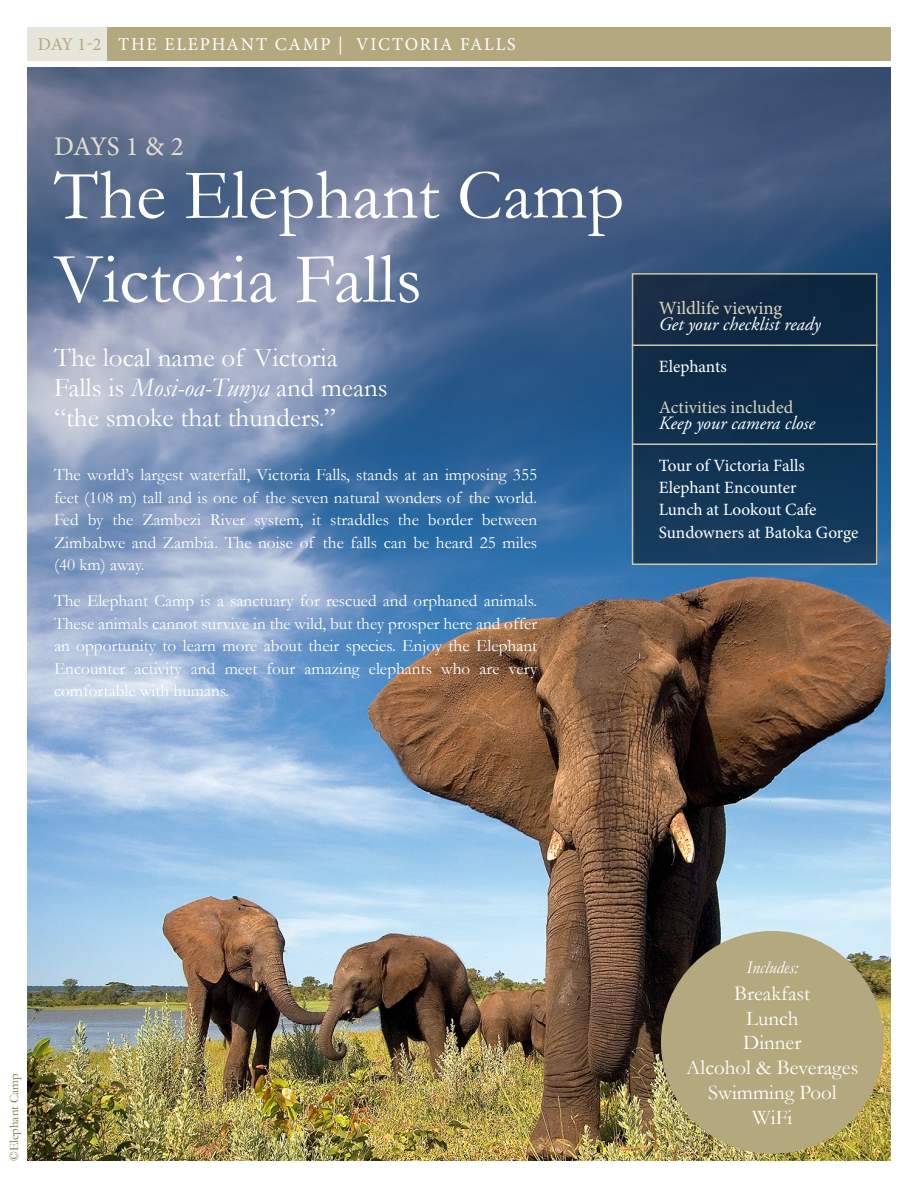
<style>
.page{position:relative;width:918px;height:1188px;background:#fff}
.page>*{position:absolute;margin:0;border:0;box-sizing:border-box;transform-origin:0 0}
.t1{font:72px/84px "Garamond";color:#fff}
.t2{font:27px/30px "Garamond";color:#fff}
.t3{font:27px "Minion Pro";color:#e4dfcc}
.t4{font:21px/24.8px "Garamond";color:#fff;text-align:center}
.t5{font:italic 18.75px "Adobe Garamond Pro";color:#fff}
.t6{font:18.75px "Minion Pro";color:#dbd4bb}
.t7{font:18px "Minion Pro";letter-spacing:.1em;color:#fff}
.t8{font:18px "Minion Pro";color:#dbd4bb}
.t9{font:italic 18px "Garamond";color:#fff}
.t10{font:17.25px/22.5px "Garamond";color:#fff;text-align:justify}
.t11{font:17.25px/22.5px "Minion Pro";letter-spacing:-.005em;color:#fff}
.t12{font:12.75px "Garamond";color:#797145}
.s1{color:#b4a87f}
.s2{font-style:italic}
</style>
<div class="page">
<div style="left:27px;top:27px;width:864px;height:34px;background:#b4a87f"></div>
<div style="left:27px;top:27px;width:80px;height:34px;background:#e7e6da"></div>
<img style="left:27px;top:68px;width:864px;height:1093px">
<div style="left:632px;top:273px;width:245px;height:292px;background:linear-gradient(to bottom,#0e253d,#143c5e)"></div>
<div style="left:632px;top:273px;width:245px;height:292px;border:2px solid #cfc6aa"></div>
<hr style="left:632px;top:345px;width:246px;height:1px;background:#cfc6aa">
<hr style="left:632px;top:444px;width:246px;height:1px;background:#cfc6aa">
<div style="left:661px;top:931px;width:223px;height:223px;background:#b4a87f;border-radius:50%"></div>
<p class="t7" style="left:38px;top:32px;width:479px"><span class="s1">DAY 1-2</span> THE ELEPHANT CAMP | VICTORIA FALLS</p>
<h2 class="t3" style="left:54px;top:128px;width:131px">DAYS 1 &amp; 2</h2>
<h1 class="t1" style="left:54px;top:151px;width:572px">The Elephant Camp<br>Victoria Falls</h1>
<h2 class="t2" style="left:54px;top:342px;width:335px">The local name of Victoria<br>Falls is <span class="s2">Mosi-oa-Tunya</span> and means “the smoke that thunders.”</h2>
<p class="t10" style="left:54px;top:463px;width:485px">The world’s largest waterfall, Victoria Falls, stands at an imposing 355 feet (108 m) tall and is one of the seven natural wonders of the world.<br>Fed by the Zambezi River system, it straddles the border between Zimbabwe and Zambia. The noise of the falls can be heard 25 miles (40 km) away.</p>
<p class="t10" style="left:54px;top:589px;width:485px">The Elephant Camp is a sanctuary for rescued and orphaned animals.<br>These animals cannot survive in the wild, but they prosper here and offer an opportunity to learn more about their species. Enjoy the Elephant Encounter activity and meet four amazing elephants who are very comfortable with humans.</p>
<p class="t6" style="left:659px;top:295px;width:125px">Wildlife viewing</p>
<p class="t5" style="left:659px;top:313px;width:163px">Get your checklist ready</p>
<p class="t11" style="left:659px;top:355px;width:69px">Elephants</p>
<p class="t8" style="left:659px;top:395px;width:136px">Activities included</p>
<p class="t5" style="left:659px;top:412px;width:158px">Keep your camera close</p>
<p class="t11" style="left:659px;top:454px;width:201px">Tour of Victoria Falls<br>Elephant Encounter<br>Lunch at Lookout Cafe<br>Sundowners at Batoka Gorge</p>
<p class="t12" style="left:5px;top:1161px;width:89px;rotate:-90deg">©Elephant Camp</p>
<p class="t9" style="left:746px;top:955px;width:53px">Includes:</p>
<p class="t4" style="left:686px;top:980px;width:174px">Breakfast<br>Lunch<br>Dinner<br>Alcohol &amp; Beverages<br>Swimming Pool<br>WiFi</p>
</div>
